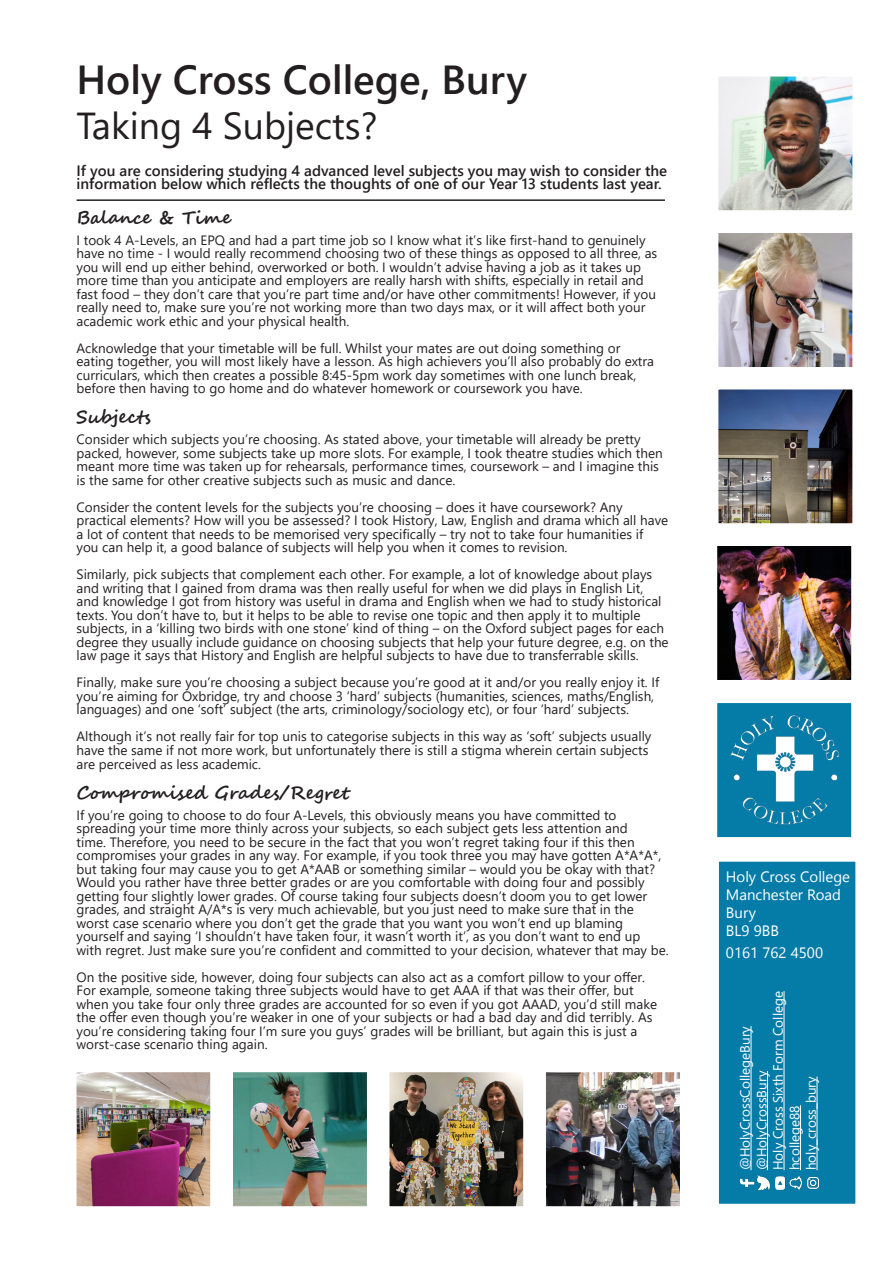
<style>
.page{position:relative;width:893px;height:1263px;background:#fff}
.page>*{position:absolute;margin:0;border:0;box-sizing:border-box;transform-origin:0 0}
.t1{font:600 40.5px "Segoe UI";color:#231f20}
.t2{font:37.5px "Segoe UI";color:#231f20}
.Paragraph_Style_1{font:700 18px "Segoe Script";color:#231f20}
.Body{font:600 15px/13.5px "Segoe UI";color:#231f20}
.t3{font:15px "Segoe UI Emoji";color:#fff}
.Body-2{font:13.5px/13.5px "Segoe UI";color:#231f20}
.t4{font:13.5px/16.5px "Segoe UI";color:#fff}
</style>
<div class="page">
<div style="left:702px;top:845px;width:170px;height:375px;background:#057ba7;border:16px solid #fff"></div>
<img style="left:740px;top:1175px;width:46px;height:15px">
<hr style="left:751px;top:1026px;width:1px;height:144px;background:#fff">
<hr style="left:767px;top:1071px;width:1px;height:99px;background:#fff">
<hr style="left:784px;top:991px;width:1px;height:179px;background:#fff">
<hr style="left:800px;top:1105px;width:1px;height:65px;background:#fff">
<hr style="left:817px;top:1076px;width:1px;height:94px;background:#fff">
<img style="left:789px;top:1176px;width:31px;height:14px">
<hr style="left:77px;top:199px;width:588px;height:2px;background:#231f20">
<img style="left:719px;top:77px;width:133px;height:446px">
<img style="left:718px;top:546px;width:133px;height:133px">
<img style="left:718px;top:703px;width:133px;height:133px">
<div style="left:695px;top:680px;width:179px;height:179px;border:22px solid #fff"></div>
<img style="left:77px;top:1073px;width:602px;height:133px">
<p class="t1" style="left:77px;top:41px;width:452px">Holy Cross College, Bury</p>
<p class="t2" style="left:77px;top:90px;width:302px">Taking 4 Subjects?</p>
<p class="Body" style="left:77px;top:162px;width:592px">If you are considering studying 4 advanced level subjects you may wish to consider the information below which reflects the thoughts of one of our Year 13 students last year.</p>
<p class="Paragraph_Style_1" style="left:77px;top:203px;width:156px">Balance &amp; Time</p>
<p class="Body-2" style="left:77px;top:232px;width:582px">I took 4 A-Levels, an EPQ and had a part time job so I know what it’s like first-hand to genuinely have no time - I would really recommend choosing two of these things as opposed to all three, as you will end up either behind, overworked or both. I wouldn’t advise having a job as it takes up more time than you anticipate and employers are really harsh with shifts, especially in retail and fast food – they don’t care that you’re part time and/or have other commitments! However, if you really need to, make sure you’re not working more than two days max, or it will affect both your academic work ethic and your physical health.</p>
<p class="Body-2" style="left:77px;top:340px;width:579px">Acknowledge that your timetable will be full. Whilst your mates are out doing something or eating together, you will most likely have a lesson. As high achievers you’ll also probably do extra curriculars, which then creates a possible 8:45-5pm work day sometimes with one lunch break, before then having to go home and do whatever homework or coursework you have.</p>
<p class="Paragraph_Style_1" style="left:77px;top:402px;width:76px">Subjects</p>
<p class="Body-2" style="left:77px;top:432px;width:588px">Consider which subjects you’re choosing. As stated above, your timetable will already be pretty packed, however, some subjects take up more slots. For example, I took theatre studies which then meant more time was taken up for rehearsals, performance times, coursework – and I imagine this is the same for other creative subjects such as music and dance.</p>
<p class="Body-2" style="left:77px;top:499px;width:593px">Consider the content levels for the subjects you’re choosing – does it have coursework? Any practical elements? How will you be assessed? I took History, Law, English and drama which all have a lot of content that needs to be memorised very specifically – try not to take four humanities if you can help it, a good balance of subjects will help you when it comes to revision.</p>
<p class="Body-2" style="left:77px;top:567px;width:594px">Similarly, pick subjects that complement each other. For example, a lot of knowledge about plays and writing that I gained from drama was then really useful for when we did plays in English Lit, and knowledge I got from history was useful in drama and English when we had to study historical texts. You don’t have to, but it helps to be able to revise one topic and then apply it to multiple subjects, in a ‘killing two birds with one stone’ kind of thing – on the Oxford subject pages for each degree they usually include guidance on choosing subjects that help your future degree, e.g. on the law page it says that History and English are helpful subjects to have due to transferrable skills.</p>
<p class="Body-2" style="left:77px;top:675px;width:584px">Finally, make sure you’re choosing a subject because you’re good at it and/or you really enjoy it. If you’re aiming for Oxbridge, try and choose 3 ‘hard’ subjects (humanities, sciences, maths/English, languages) and one ‘soft’ subject (the arts, criminology/sociology etc), or four ‘hard’ subjects.</p>
<p class="Body-2" style="left:77px;top:729px;width:576px">Although it’s not really fair for top unis to categorise subjects in this way as ‘soft’ subjects usually have the same if not more work, but unfortunately there is still a stigma wherein certain subjects are perceived as less academic.</p>
<p class="Paragraph_Style_1" style="left:77px;top:777px;width:273px">Compromised Grades/Regret</p>
<p class="Body-2" style="left:77px;top:807px;width:594px">If you’re going to choose to do four A-Levels, this obviously means you have committed to spreading your time more thinly across your subjects, so each subject gets less attention and<br>time. Therefore, you need to be secure in the fact that you won’t regret taking four if this then compromises your grades in any way. For example, if you took three you may have gotten A*A*A*, but taking four may cause you to get A*AAB or something similar – would you be okay with that?<br>Would you rather have three better grades or are you comfortable with doing four and possibly getting four slightly lower grades. Of course taking four subjects doesn’t doom you to get lower grades, and straight A/A*s is very much achievable, but you just need to make sure that in the worst case scenario where you don’t get the grade that you want you won’t end up blaming yourself and saying ‘I shouldn’t have taken four, it wasn’t worth it’, as you don’t want to end up with regret. Just make sure you’re confident and committed to your decision, whatever that may be.</p>
<p class="Body-2" style="left:77px;top:969px;width:582px">On the positive side, however, doing four subjects can also act as a comfort pillow to your offer.<br>For example, someone taking three subjects would have to get AAA if that was their offer, but when you take four only three grades are accounted for so even if you got AAAD, you’d still make the offer even though you’re weaker in one of your subjects or had a bad day and did terribly. As you’re considering taking four I’m sure you guys’ grades will be brilliant, but again this is just a worst-case scenario thing again.</p>
<p class="t3" style="left:726px;top:868px;width:25px">★□●</p>
<p class="t3" style="left:775px;top:868px;width:52px">□▲▲ □●●</p>
<p class="t3" style="left:747px;top:886px;width:45px">■ ▲▼</p>
<p class="t4" style="left:736px;top:1170px;width:181px;rotate:-90deg">@HolyCrossCollegeBury @HolyCrossBury<br>Holy Cross Sixth Form College hcollege88<br>holy_cross_bury</p>
</div>
